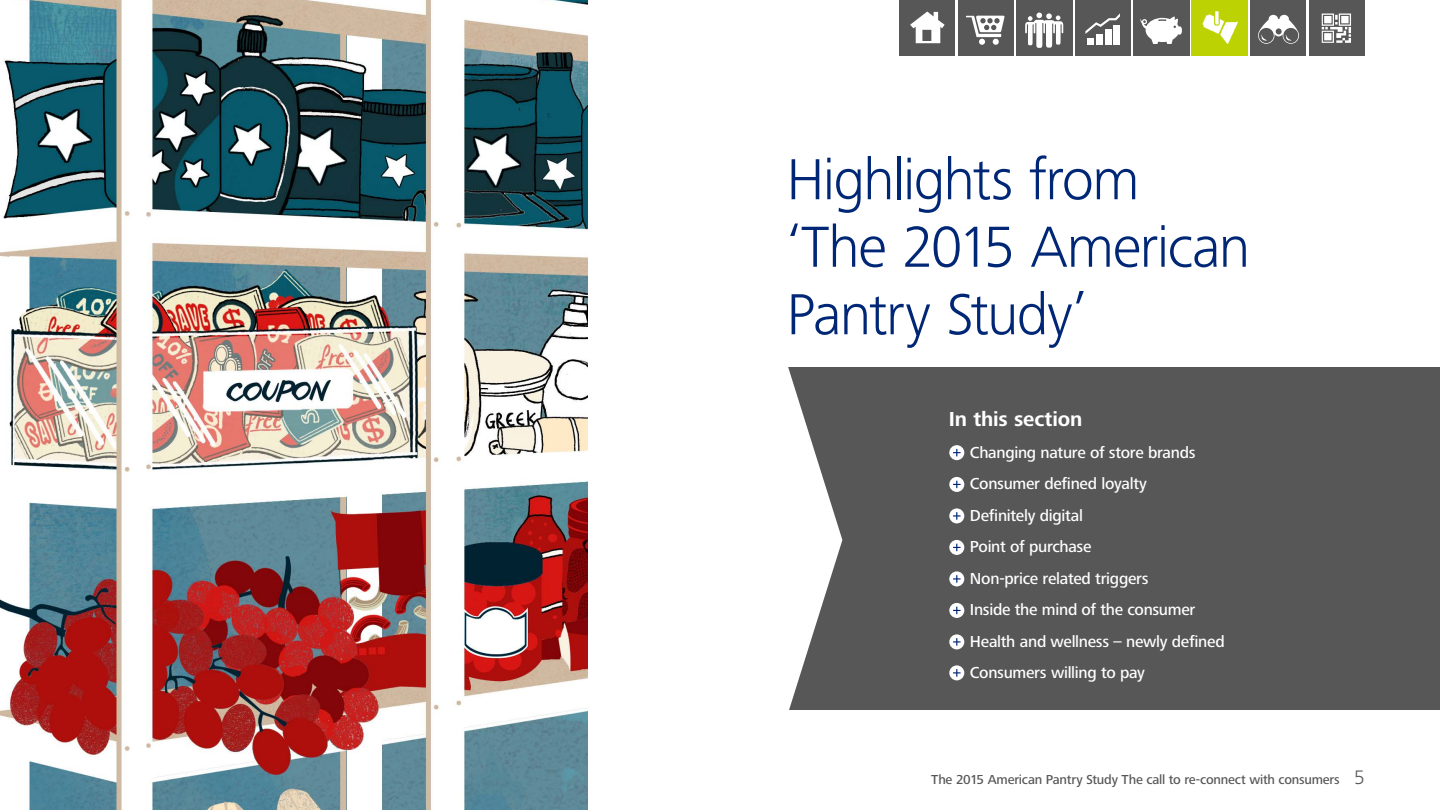
<style>
.page{position:relative;width:1440px;height:810px;background:#fff}
.page>*{position:absolute;margin:0;border:0;box-sizing:border-box;transform-origin:0 0}
.section_1_header{font:300 60px "Frutiger Next Pro";letter-spacing:-.03em;color:#002776}
.SUB_WHITE_BOLD_28_2{font:700 21px "Frutiger Next Pro";letter-spacing:-.01em;color:#fff}
.BODY_WHITE_MED_22_3{font:500 16.5px "Frutiger Next Pro";letter-spacing:-.02em;color:#fff}
.t1{font:500 13.5px "Frutiger Next Pro";letter-spacing:-.015em;color:#575757}
.s1{font-weight:300;font-size:20.25px}
</style>
<div class="page">
<div style="left:711px;top:367px;width:729px;height:343px;background:#575757"></div>
<img style="left:0;top:0;width:588px;height:810px">
<div style="left:949px;top:445px;width:15px;height:15px;background:#fff;border-radius:50%"></div>
<svg style="left:953px;top:449px;width:8px;height:7px"></svg>
<div style="left:949px;top:477px;width:15px;height:15px;background:#fff;border-radius:50%"></div>
<svg style="left:953px;top:481px;width:8px;height:7px"></svg>
<div style="left:949px;top:508px;width:15px;height:15px;background:#fff;border-radius:50%"></div>
<svg style="left:953px;top:512px;width:8px;height:8px"></svg>
<div style="left:949px;top:540px;width:15px;height:15px;background:#fff;border-radius:50%"></div>
<svg style="left:953px;top:544px;width:8px;height:7px"></svg>
<div style="left:949px;top:571px;width:15px;height:15px;background:#fff;border-radius:50%"></div>
<svg style="left:953px;top:575px;width:8px;height:8px"></svg>
<div style="left:949px;top:603px;width:15px;height:15px;background:#fff;border-radius:50%"></div>
<svg style="left:953px;top:607px;width:8px;height:7px"></svg>
<div style="left:949px;top:634px;width:15px;height:15px;background:#fff;border-radius:50%"></div>
<svg style="left:953px;top:638px;width:8px;height:8px"></svg>
<div style="left:949px;top:665px;width:15px;height:15px;background:#fff;border-radius:50%"></div>
<svg style="left:953px;top:669px;width:8px;height:8px"></svg>
<svg style="left:711px;top:367px;width:131px;height:343px;fill:#fff"></svg>
<div style="left:1133px;top:0;width:56px;height:56px;background:#575757"></div>
<svg style="left:1140px;top:16px;width:42px;height:28px"></svg>
<div style="left:899px;top:0;width:56px;height:56px;background:#575757"></div>
<div style="left:958px;top:0;width:55px;height:56px;background:#575757"></div>
<div style="left:1075px;top:0;width:55px;height:56px;background:#575757"></div>
<div style="left:1250px;top:0;width:56px;height:56px;background:#575757"></div>
<div style="left:1309px;top:0;width:55px;height:56px;background:#575757"></div>
<div style="left:1192px;top:0;width:56px;height:56px;background:#bdd203"></div>
<div style="left:1016px;top:0;width:57px;height:56px;background:#575757"></div>
<svg style="left:966px;top:15px;width:39px;height:30px"></svg>
<svg style="left:1025px;top:13px;width:38px;height:35px"></svg>
<div style="left:1088px;top:38px;width:6px;height:7px;background:#fff"></div>
<div style="left:1096px;top:34px;width:7px;height:11px;background:#fff"></div>
<div style="left:1105px;top:30px;width:6px;height:15px;background:#fff"></div>
<div style="left:1114px;top:25px;width:6px;height:20px;background:#fff"></div>
<svg style="left:1085px;top:13px;width:35px;height:21px"></svg>
<svg style="left:1258px;top:15px;width:41px;height:29px"></svg>
<svg style="left:1322px;top:14px;width:29px;height:29px"></svg>
<img style="left:1202px;top:11px;width:36px;height:33px">
<svg style="left:910px;top:12px;width:35px;height:31px"></svg>
<p class="section_1_header" style="left:786px;top:145px;width:355px">Highlights from</p>
<p class="section_1_header" style="left:786px;top:212px;width:466px">‘The 2015 American</p>
<p class="section_1_header" style="left:786px;top:280px;width:303px">Pantry Study’</p>
<p class="SUB_WHITE_BOLD_28_2" style="left:949px;top:407px;width:135px">In this section</p>
<p class="BODY_WHITE_MED_22_3" style="left:970px;top:443px;width:227px">Changing nature of store brands</p>
<p class="BODY_WHITE_MED_22_3" style="left:970px;top:474px;width:179px">Consumer defined loyalty</p>
<p class="BODY_WHITE_MED_22_3" style="left:970px;top:506px;width:115px">Definitely digital</p>
<p class="BODY_WHITE_MED_22_3" style="left:970px;top:537px;width:123px">Point of purchase</p>
<p class="BODY_WHITE_MED_22_3" style="left:970px;top:569px;width:180px">Non-price related triggers</p>
<p class="BODY_WHITE_MED_22_3" style="left:970px;top:600px;width:227px">Inside the mind of the consumer</p>
<p class="BODY_WHITE_MED_22_3" style="left:970px;top:632px;width:256px">Health and wellness – newly defined</p>
<p class="BODY_WHITE_MED_22_3" style="left:970px;top:663px;width:177px">Consumers willing to pay</p>
<p class="t1" style="left:931px;top:772px;width:435px">The 2015 American Pantry Study The call to re-connect with consumers <span class="s1">5</span></p>
</div>
